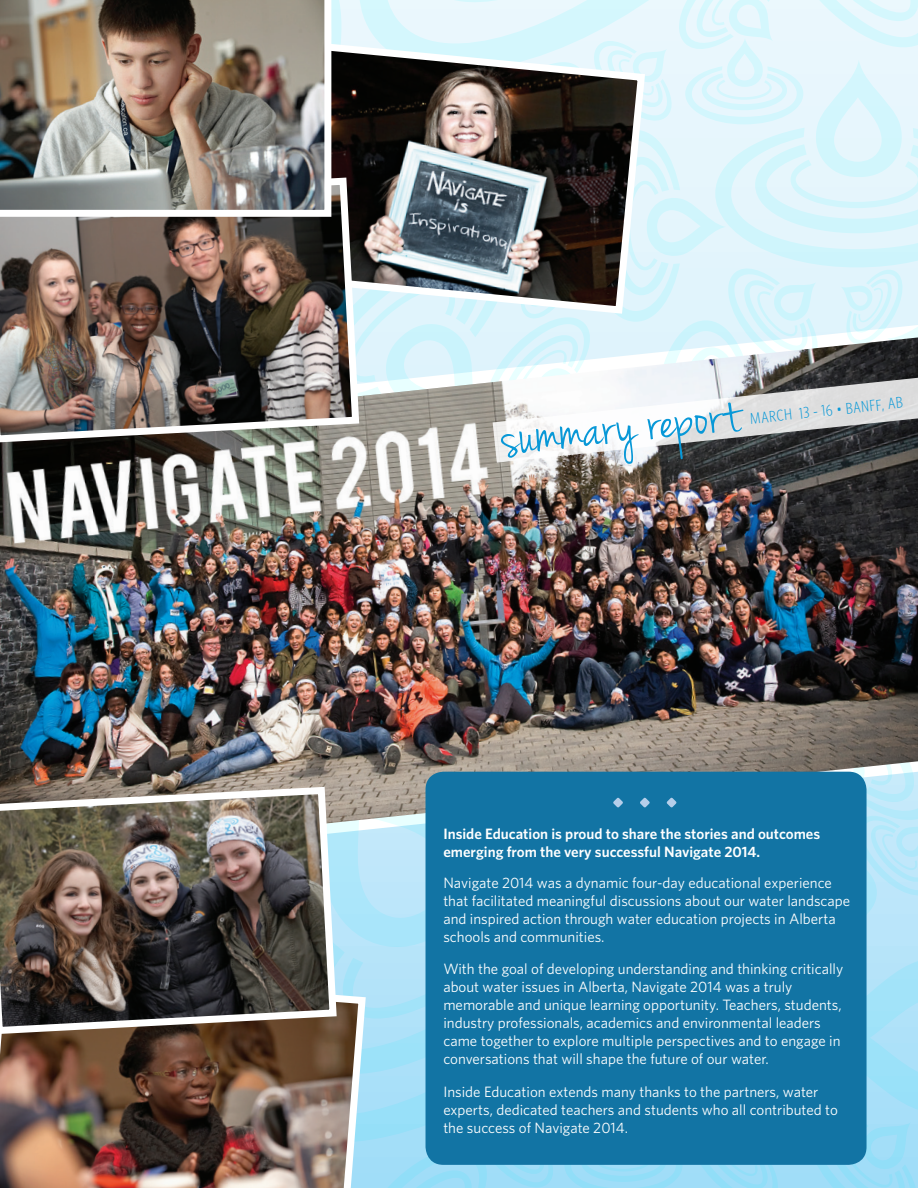
<style>
.page{position:relative;width:918px;height:1188px;background:#fff}
.page>*{position:absolute;margin:0;border:0;box-sizing:border-box;transform-origin:0 0}
.t1{font:63.45px "Jenna Sue";color:#0898d7}
.t2{font:300 condensed 15.75px "Whitney HTF";color:#0898d7}
.t3{font:15px/18px "Whitney HTF";color:#fff}
.t4{font:600 15px/18px "Whitney HTF";color:#fff}
</style>
<div class="page">
<img style="left:0;top:0;width:918px;height:1188px">
<img style="left:0;top:965px;width:370px;height:223px">
<img style="left:0;top:783px;width:340px;height:255px">
<img style="left:331px;top:38px;width:318px;height:280px">
<img style="left:0;top:174px;width:363px;height:272px">
<img style="left:0;top:0;width:331px;height:217px">
<h1 class="t1" style="left:498px;top:400px;width:241px;rotate:-6deg">summary report</h1>
<p class="t2" style="left:749px;top:410px;width:155px;rotate:-6deg">march 13 - 16 • Banff, AB</p>
<p class="t4" style="left:443px;top:824px;width:378px">Inside Education is proud to share the stories and outcomes emerging from the very successful Navigate 2014.</p>
<p class="t3" style="left:443px;top:874px;width:408px">Navigate 2014 was a dynamic four-day educational experience that facilitated meaningful discussions about our water landscape and inspired action through water education projects in Alberta schools and communities.</p>
<p class="t3" style="left:443px;top:959px;width:401px">With the goal of developing understanding and thinking critically about water issues in Alberta, Navigate 2014 was a truly memorable and unique learning opportunity. Teachers, students, industry professionals, academics and environmental leaders came together to explore multiple perspectives and to engage in conversations that will shape the future of our water.</p>
<p class="t3" style="left:443px;top:1082px;width:396px">Inside Education extends many thanks to the partners, water experts, dedicated teachers and students who all contributed to the success of Navigate 2014.</p>
</div>
